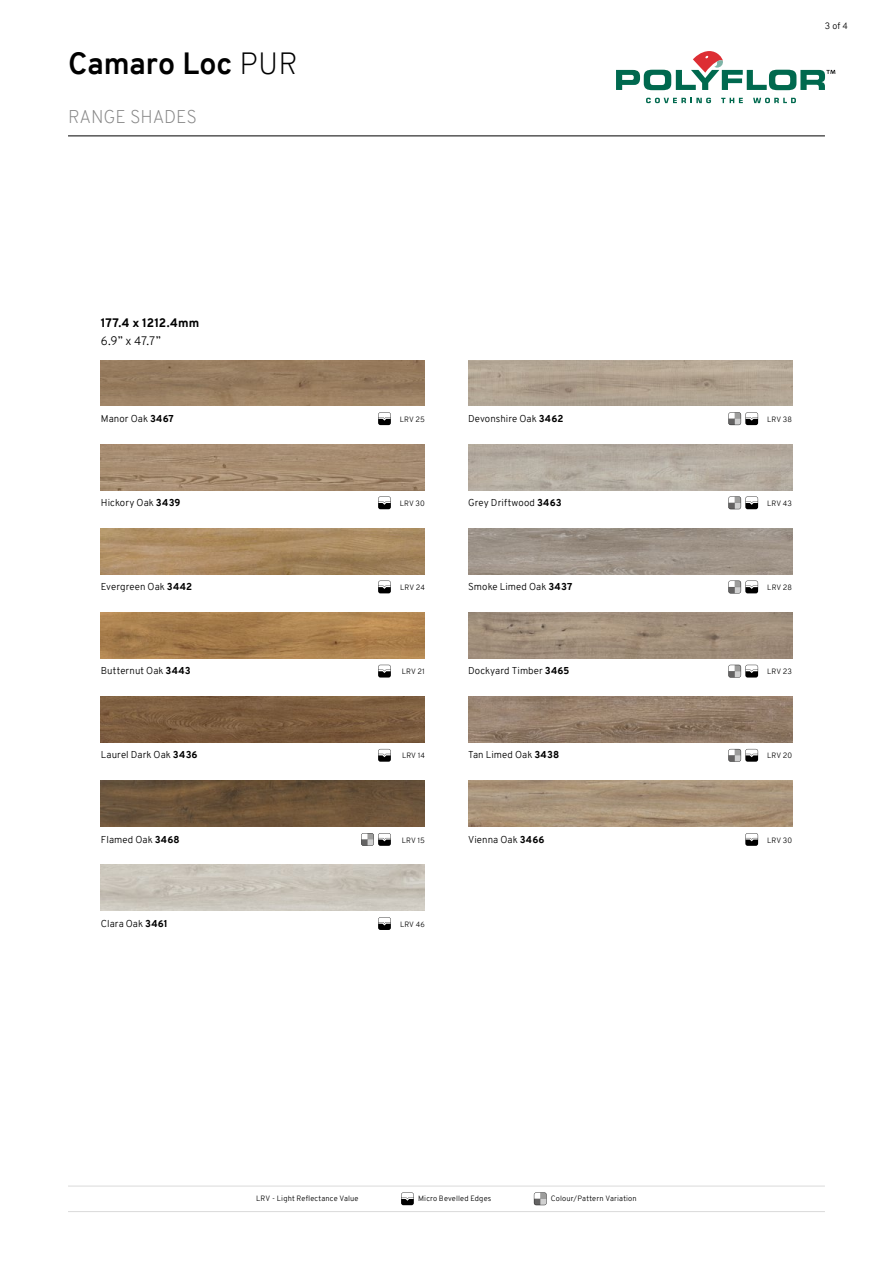
<style>
.page{position:relative;width:893px;height:1263px;background:#fff}
.page>*{position:absolute;margin:0;border:0;box-sizing:border-box;transform-origin:0 0}
.t1{font:700 30px "Overpass";color:#000}
.t2{font:200 18px "Overpass";letter-spacing:-.01em;color:#878787}
.t3{font:800 12px "Overpass";letter-spacing:.005em;color:#000}
.t4{font:300 12px "Overpass";color:#000}
.t5{font:300 9.75px "Overpass";letter-spacing:.01em;color:#000}
.t6{font:300 9px "Overpass";color:#000}
.t7{font:300 7.5px "Overpass";letter-spacing:.02em;color:#000}
.s1{font-weight:200}
.s2{font-weight:800}
</style>
<div class="page">
<hr style="left:68px;top:136px;width:757px;height:1px;background:#000">
<svg style="left:646px;top:98px;width:65px;height:5px"></svg>
<svg style="left:721px;top:98px;width:22px;height:5px"></svg>
<svg style="left:753px;top:98px;width:43px;height:5px"></svg>
<svg style="left:616px;top:51px;width:219px;height:39px"></svg>
<hr style="left:68px;top:1186px;width:757px;height:1px;background:#dadada">
<hr style="left:68px;top:1211px;width:757px;height:1px;background:#dadada">
<svg style="left:401px;top:1192px;width:13px;height:13px"></svg>
<svg style="left:534px;top:1192px;width:13px;height:13px"></svg>
<img style="left:101px;top:360px;width:324px;height:46px">
<svg style="left:378px;top:412px;width:13px;height:13px"></svg>
<img style="left:101px;top:444px;width:324px;height:46px">
<svg style="left:378px;top:496px;width:13px;height:13px"></svg>
<img style="left:101px;top:528px;width:324px;height:46px">
<svg style="left:378px;top:581px;width:13px;height:12px"></svg>
<img style="left:101px;top:612px;width:324px;height:46px">
<svg style="left:378px;top:665px;width:13px;height:12px"></svg>
<img style="left:101px;top:697px;width:324px;height:45px">
<svg style="left:378px;top:749px;width:13px;height:13px"></svg>
<img style="left:101px;top:781px;width:324px;height:46px">
<svg style="left:361px;top:833px;width:30px;height:13px"></svg>
<img style="left:101px;top:865px;width:324px;height:46px">
<svg style="left:378px;top:917px;width:13px;height:13px"></svg>
<img style="left:468px;top:781px;width:324px;height:46px">
<svg style="left:745px;top:833px;width:13px;height:13px"></svg>
<img style="left:468px;top:360px;width:324px;height:46px">
<svg style="left:728px;top:412px;width:30px;height:13px"></svg>
<img style="left:468px;top:444px;width:324px;height:46px">
<svg style="left:728px;top:496px;width:30px;height:13px"></svg>
<img style="left:468px;top:528px;width:324px;height:46px">
<svg style="left:728px;top:581px;width:30px;height:12px"></svg>
<img style="left:468px;top:612px;width:324px;height:46px">
<svg style="left:728px;top:665px;width:30px;height:12px"></svg>
<img style="left:468px;top:697px;width:324px;height:45px">
<svg style="left:728px;top:749px;width:30px;height:13px"></svg>
<h1 class="t1" style="left:68px;top:42px;width:231px">Camaro Loc <span class="s1">PUR</span></h1>
<h2 class="t2" style="left:68px;top:103px;width:130px">RANGE SHADES</h2>
<p class="t6" style="left:825px;top:19px;width:25px">3 of 4</p>
<p class="t3" style="left:101px;top:314px;width:100px">177.4 x 1212.4mm</p>
<p class="t4" style="left:101px;top:332px;width:61px">6.9” x 47.7”</p>
<p class="t5" style="left:101px;top:411px;width:75px">Manor Oak <span class="s2">3467</span></p>
<p class="t7" style="left:400px;top:414px;width:27px">LRV 25</p>
<p class="t5" style="left:468px;top:411px;width:97px">Devonshire Oak <span class="s2">3462</span></p>
<p class="t7" style="left:767px;top:414px;width:26px">LRV 38</p>
<p class="t5" style="left:101px;top:496px;width:81px">Hickory Oak <span class="s2">3439</span></p>
<p class="t7" style="left:400px;top:498px;width:26px">LRV 30</p>
<p class="t5" style="left:468px;top:496px;width:95px">Grey Driftwood <span class="s2">3463</span></p>
<p class="t7" style="left:767px;top:498px;width:26px">LRV 43</p>
<p class="t5" style="left:101px;top:580px;width:93px">Evergreen Oak <span class="s2">3442</span></p>
<p class="t7" style="left:400px;top:582px;width:26px">LRV 24</p>
<p class="t5" style="left:468px;top:580px;width:106px">Smoke Limed Oak <span class="s2">3437</span></p>
<p class="t7" style="left:767px;top:582px;width:26px">LRV 28</p>
<p class="t5" style="left:101px;top:664px;width:91px">Butternut Oak <span class="s2">3443</span></p>
<p class="t7" style="left:402px;top:666px;width:25px">LRV 21</p>
<p class="t5" style="left:468px;top:664px;width:103px">Dockyard Timber <span class="s2">3465</span></p>
<p class="t7" style="left:767px;top:666px;width:26px">LRV 23</p>
<p class="t5" style="left:101px;top:748px;width:98px">Laurel Dark Oak <span class="s2">3436</span></p>
<p class="t7" style="left:402px;top:750px;width:24px">LRV 14</p>
<p class="t5" style="left:468px;top:748px;width:93px">Tan Limed Oak <span class="s2">3438</span></p>
<p class="t7" style="left:767px;top:750px;width:27px">LRV 20</p>
<p class="t5" style="left:101px;top:832px;width:80px">Flamed Oak <span class="s2">3468</span></p>
<p class="t7" style="left:402px;top:834px;width:25px">LRV 15</p>
<p class="t5" style="left:468px;top:832px;width:78px">Vienna Oak <span class="s2">3466</span></p>
<p class="t7" style="left:767px;top:834px;width:26px">LRV 30</p>
<p class="t5" style="left:101px;top:916px;width:68px">Clara Oak <span class="s2">3461</span></p>
<p class="t7" style="left:400px;top:919px;width:26px">LRV 46</p>
<p class="t7" style="left:256px;top:1193px;width:104px">LRV - Light Reflectance Value</p>
<p class="t7" style="left:418px;top:1193px;width:75px">Micro Bevelled Edges</p>
<p class="t7" style="left:551px;top:1193px;width:87px">Colour/Pattern Variation</p>
</div>
